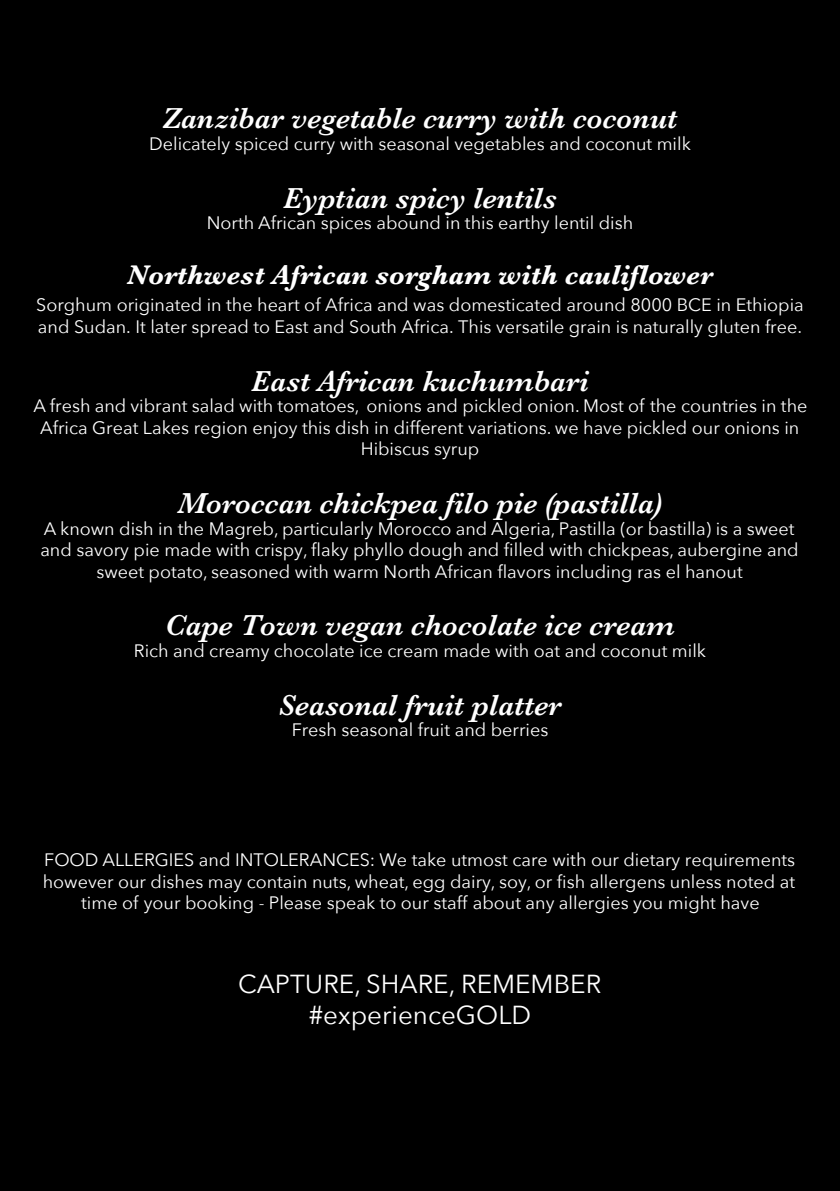
<style>
.page{position:relative;width:840px;height:1191px;background:#fff}
.page>*{position:absolute;margin:0;border:0;box-sizing:border-box;transform-origin:0 0}
.t1{font:italic 600 30px "Baskerville";color:#fff}
.t2{font:italic 700 28px "Baskerville";color:#fff}
.t3{font:26px/31.2px "Avenir Next";color:#fff;text-align:center}
.t4{font:18px/21.6px "Avenir Next";color:#fff;text-align:center}
</style>
<div class="page">
<div style="left:0;top:0;width:839px;height:1191px;background:#000"></div>
<h1 class="t1" style="left:162px;top:98px;width:516px">Zanzibar vegetable curry with coconut</h1>
<p class="t4" style="left:149px;top:132px;width:543px">Delicately spiced curry with seasonal vegetables and coconut milk</p>
<h1 class="t1" style="left:283px;top:177px;width:275px">Eyptian spicy lentils</h1>
<p class="t4" style="left:207px;top:211px;width:427px">North African spices abound in this earthy lentil dish</p>
<h2 class="t2" style="left:127px;top:256px;width:586px">Northwest African sorgham with cauliflower</h2>
<p class="t4" style="left:36px;top:293px;width:768px;text-align:left">Sorghum originated in the heart of Africa and was domesticated around 8000 BCE in Ethiopia and Sudan. It later spread to East and South Africa. This versatile grain is naturally gluten free.</p>
<h1 class="t1" style="left:251px;top:360px;width:339px">East African kuchumbari</h1>
<p class="t4" style="left:33px;top:394px;width:775px">A fresh and vibrant salad with tomatoes, onions and pickled onion. Most of the countries in the<br>Africa Great Lakes region enjoy this dish in different variations. we have pickled our onions in<br>Hibiscus syrup</p>
<h1 class="t1" style="left:178px;top:483px;width:486px">Moroccan chickpea filo pie (pastilla)</h1>
<p class="t4" style="left:40px;top:517px;width:759px">A known dish in the Magreb, particularly Morocco and Algeria, Pastilla (or bastilla) is a sweet and savory pie made with crispy, flaky phyllo dough and filled with chickpeas, aubergine and sweet potato, seasoned with warm North African flavors including ras el hanout</p>
<h1 class="t1" style="left:165px;top:605px;width:511px">Cape Town vegan chocolate ice cream</h1>
<p class="t4" style="left:134px;top:639px;width:573px">Rich and creamy chocolate ice cream made with oat and coconut milk</p>
<h1 class="t1" style="left:278px;top:684px;width:284px">Seasonal fruit platter</h1>
<p class="t4" style="left:291px;top:718px;width:258px">Fresh seasonal fruit and berries</p>
<p class="t4" style="left:43px;top:848px;width:753px">FOOD ALLERGIES and INTOLERANCES: We take utmost care with our dietary requirements however our dishes may contain nuts, wheat, egg dairy, soy, or fish allergens unless noted at time of your booking - Please speak to our staff about any allergies you might have</p>
<h3 class="t3" style="left:238px;top:967px;width:364px">CAPTURE, SHARE, REMEMBER #experienceGOLD</h3>
</div>
